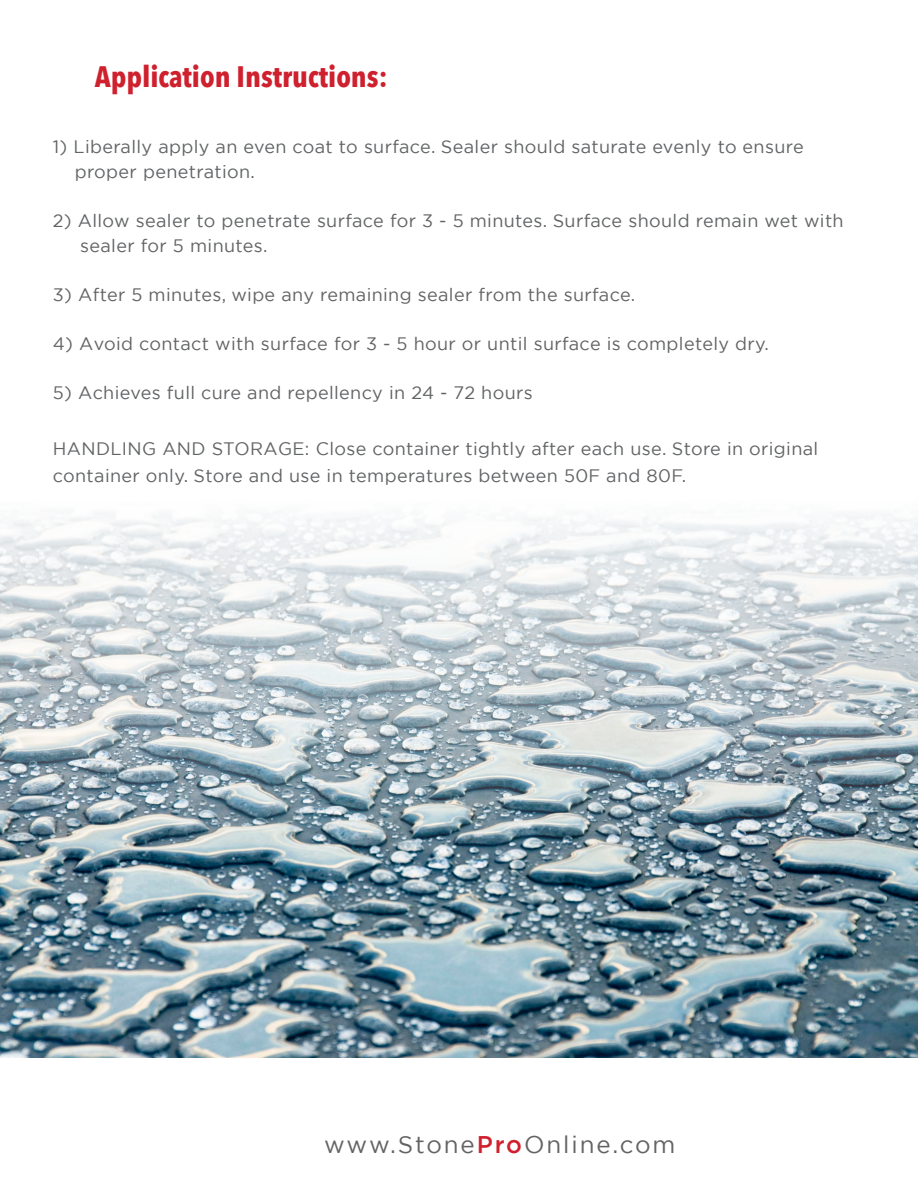
<style>
.page{position:relative;width:918px;height:1188px;background:#fff}
.page>*{position:absolute;margin:0;border:0;box-sizing:border-box;transform-origin:0 0}
.t1{font:700 29.55px "Avenir Next Condensed";color:#cf202e}
.t2{font:24.15px "Gotham";letter-spacing:.08em;color:#636366}
.t3{font:18px/24.6px "Gotham";letter-spacing:.02em;color:#616365}
.s1{font-weight:500;color:#d0202e}
</style>
<div class="page">
<img style="left:0;top:516px;width:918px;height:542px">
<h1 class="t1" style="left:95px;top:58px;width:294px">Application Instructions:</h1>
<p class="t3" style="left:75px;top:134px;width:731px;text-indent:-22px">1) Liberally apply an even coat to surface. Sealer should saturate evenly to ensure proper penetration.</p>
<p class="t3" style="left:80px;top:208px;width:765px;text-indent:-27px">2) Allow sealer to penetrate surface for 3 - 5 minutes. Surface should remain wet with sealer for 5 minutes.</p>
<p class="t3" style="left:53px;top:282px;width:584px">3) After 5 minutes, wipe any remaining sealer from the surface.</p>
<p class="t3" style="left:53px;top:331px;width:718px">4) Avoid contact with surface for 3 - 5 hour or until surface is completely dry.</p>
<p class="t3" style="left:53px;top:380px;width:481px">5) Achieves full cure and repellency in 24 - 72 hours</p>
<p class="t3" style="left:53px;top:434px;width:767px;line-height:27.6px">HANDLING AND STORAGE: Close container tightly after each use. Store in original container only. Store and use in temperatures between 50F and 80F.</p>
<h2 class="t2" style="left:324px;top:1129px;width:353px">www.Stone<span class="s1">Pro</span>Online.com</h2>
</div>
